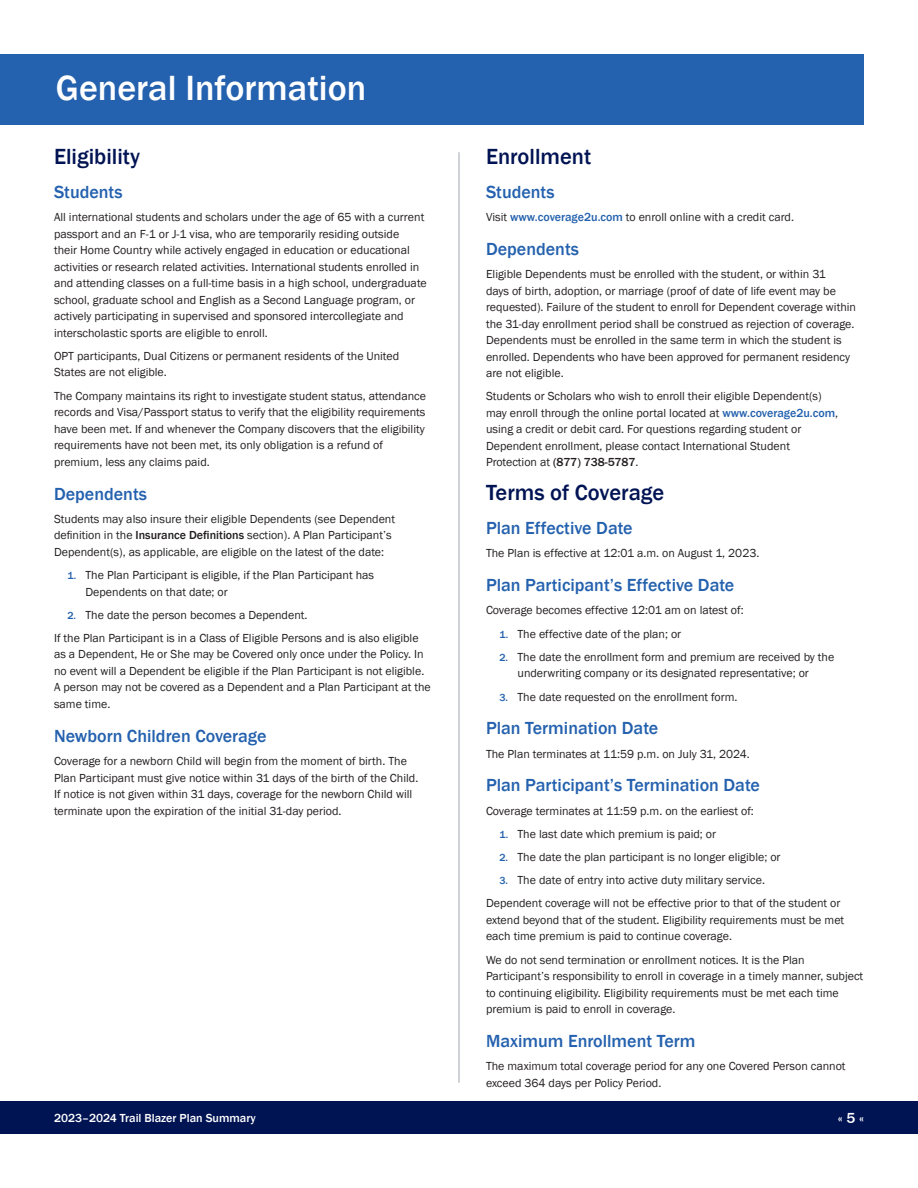
<style>
.page{position:relative;width:918px;height:1188px;background:#fff}
.page>*{position:absolute;margin:0;border:0;box-sizing:border-box;transform-origin:0 0}
.t1{font:500 36px "Franklin Gothic";color:#fff}
.t2{font:500 22.5px "Franklin Gothic";color:#001353}
.t3{font:500 18px "Franklin Gothic";color:#2461ae}
.t4{font:500 15px "Franklin Gothic";color:#fff}
.t5{font:12px/16.5px "Franklin Gothic";color:#231f20}
.t6{font:500 12px "Franklin Gothic";color:#fff}
.s1{font-weight:500}
.s2{font-weight:500;font-size:10.5px;color:#2461ae}
.s3{font-weight:500;color:#2461ae}
</style>
<div class="page">
<div style="left:0;top:1102px;width:918px;height:32px;background:#001353"></div>
<hr style="left:458px;top:152px;width:2px;height:931px;background:#c0c5ca">
<div style="left:0;top:54px;width:864px;height:70px;background:#2461ae"></div>
<h1 class="t1" style="left:56px;top:66px;width:312px">General Information</h1>
<h2 class="t2" style="left:54px;top:143px;width:88px">Eligibility</h2>
<h3 class="t3" style="left:54px;top:181px;width:70px">Students</h3>
<p class="t5" style="left:54px;top:209px;width:374px">All international students and scholars under the age of 65 with a current passport and an F-1 or J-1 visa, who are temporarily residing outside<br>their Home Country while actively engaged in education or educational activities or research related activities. International students enrolled in and attending classes on a full-time basis in a high school, undergraduate school, graduate school and English as a Second Language program, or actively participating in supervised and sponsored intercollegiate and interscholastic sports are eligible to enroll.</p>
<p class="t5" style="left:54px;top:348px;width:347px">OPT participants, Dual Citizens or permanent residents of the United<br>States are not eligible.</p>
<p class="t5" style="left:54px;top:388px;width:374px">The Company maintains its right to investigate student status, attendance records and Visa/Passport status to verify that the eligibility requirements have been met. If and whenever the Company discovers that the eligibility requirements have not been met, its only obligation is a refund of premium, less any claims paid.</p>
<h3 class="t3" style="left:54px;top:482px;width:94px">Dependents</h3>
<p class="t5" style="left:54px;top:511px;width:343px">Students may also insure their eligible Dependents (see Dependent definition in the <span class="s1">Insurance Definitions</span> section). A Plan Participant’s<br>Dependent(s), as applicable, are eligible on the latest of the date:</p>
<p class="t5" style="left:86px;top:567px;width:290px;text-indent:-18px"><span class="s2">1.</span> The Plan Participant is eligible, if the Plan Participant has<br>Dependents on that date; or</p>
<p class="t5" style="left:54px;top:603px;width:366px;line-height:23.2px;text-indent:14px"><span class="s2">2.</span> The date the person becomes a Dependent.<br>If the Plan Participant is in a Class of Eligible Persons and is also eligible</p>
<p class="t5" style="left:54px;top:647px;width:378px">as a Dependent, He or She may be Covered only once under the Policy. In no event will a Dependent be eligible if the Plan Participant is not eligible.<br>A person may not be covered as a Dependent and a Plan Participant at the same time.</p>
<h3 class="t3" style="left:54px;top:725px;width:214px">Newborn Children Coverage</h3>
<p class="t5" style="left:54px;top:753px;width:366px">Coverage for a newborn Child will begin from the moment of birth. The Plan Participant must give notice within 31 days of the birth of the Child.<br>If notice is not given within 31 days, coverage for the newborn Child will terminate upon the expiration of the initial 31-day period.</p>
<h2 class="t2" style="left:486px;top:143px;width:107px">Enrollment</h2>
<h3 class="t3" style="left:486px;top:181px;width:70px">Students</h3>
<p class="t5" style="left:486px;top:209px;width:310px">Visit <span class="s3">www.coverage2u.com</span> to enroll online with a credit card.</p>
<h3 class="t3" style="left:486px;top:238px;width:94px">Dependents</h3>
<p class="t5" style="left:486px;top:266px;width:372px">Eligible Dependents must be enrolled with the student, or within 31<br>days of birth, adoption, or marriage (proof of date of life event may be requested). Failure of the student to enroll for Dependent coverage within the 31-day enrollment period shall be construed as rejection of coverage.<br>Dependents must be enrolled in the same term in which the student is enrolled. Dependents who have been approved for permanent residency are not eligible.</p>
<p class="t5" style="left:486px;top:389px;width:354px">Students or Scholars who wish to enroll their eligible Dependent(s) may enroll through the online portal located at <span class="s3">www.coverage2u.com</span>, using a credit or debit card. For questions regarding student or Dependent enrollment, please contact International Student Protection at <span class="s1">(877) 738-5787</span>.</p>
<h2 class="t2" style="left:486px;top:479px;width:180px">Terms of Coverage</h2>
<h3 class="t3" style="left:486px;top:517px;width:148px">Plan Effective Date</h3>
<p class="t5" style="left:486px;top:545px;width:275px">The Plan is effective at 12:01 a.m. on August 1, 2023.</p>
<h3 class="t3" style="left:486px;top:574px;width:250px">Plan Participant’s Effective Date</h3>
<p class="t5" style="left:486px;top:602px;width:259px">Coverage becomes effective 12:01 am on latest of:</p>
<p class="t5" style="left:500px;top:626px;width:183px"><span class="s2">1.</span> The effective date of the plan; or</p>
<p class="t5" style="left:518px;top:649px;width:318px;text-indent:-18px"><span class="s2">2.</span> The date the enrollment form and premium are received by the underwriting company or its designated representative; or</p>
<p class="t5" style="left:500px;top:689px;width:240px"><span class="s2">3.</span> The date requested on the enrollment form.</p>
<h3 class="t3" style="left:486px;top:717px;width:174px">Plan Termination Date</h3>
<p class="t5" style="left:486px;top:746px;width:265px">The Plan terminates at 11:59 p.m. on July 31, 2024.</p>
<h3 class="t3" style="left:486px;top:774px;width:275px">Plan Participant’s Termination Date</h3>
<p class="t5" style="left:486px;top:803px;width:269px">Coverage terminates at 11:59 p.m. on the earliest of:</p>
<p class="t5" style="left:500px;top:826px;width:218px"><span class="s2">1.</span> The last date which premium is paid; or</p>
<p class="t5" style="left:500px;top:849px;width:283px"><span class="s2">2.</span> The date the plan participant is no longer eligible; or</p>
<p class="t5" style="left:486px;top:869px;width:356px;line-height:23.2px;text-indent:14px"><span class="s2">3.</span> The date of entry into active duty military service.<br>Dependent coverage will not be effective prior to that of the student or</p>
<p class="t5" style="left:486px;top:912px;width:360px">extend beyond that of the student. Eligibility requirements must be met each time premium is paid to continue coverage.</p>
<p class="t5" style="left:486px;top:952px;width:379px">We do not send termination or enrollment notices. It is the Plan Participant’s responsibility to enroll in coverage in a timely manner, subject to continuing eligibility. Eligibility requirements must be met each time premium is paid to enroll in coverage.</p>
<h3 class="t3" style="left:486px;top:1030px;width:211px">Maximum Enrollment Term</h3>
<p class="t5" style="left:486px;top:1058px;width:361px">The maximum total coverage period for any one Covered Person cannot exceed 364 days per Policy Period.</p>
<p class="t6" style="left:54px;top:1111px;width:203px">2023–2024 Trail Blazer Plan Summary</p>
<p class="t4" style="left:838px;top:1109px;width:28px">« 5 «</p>
</div>
